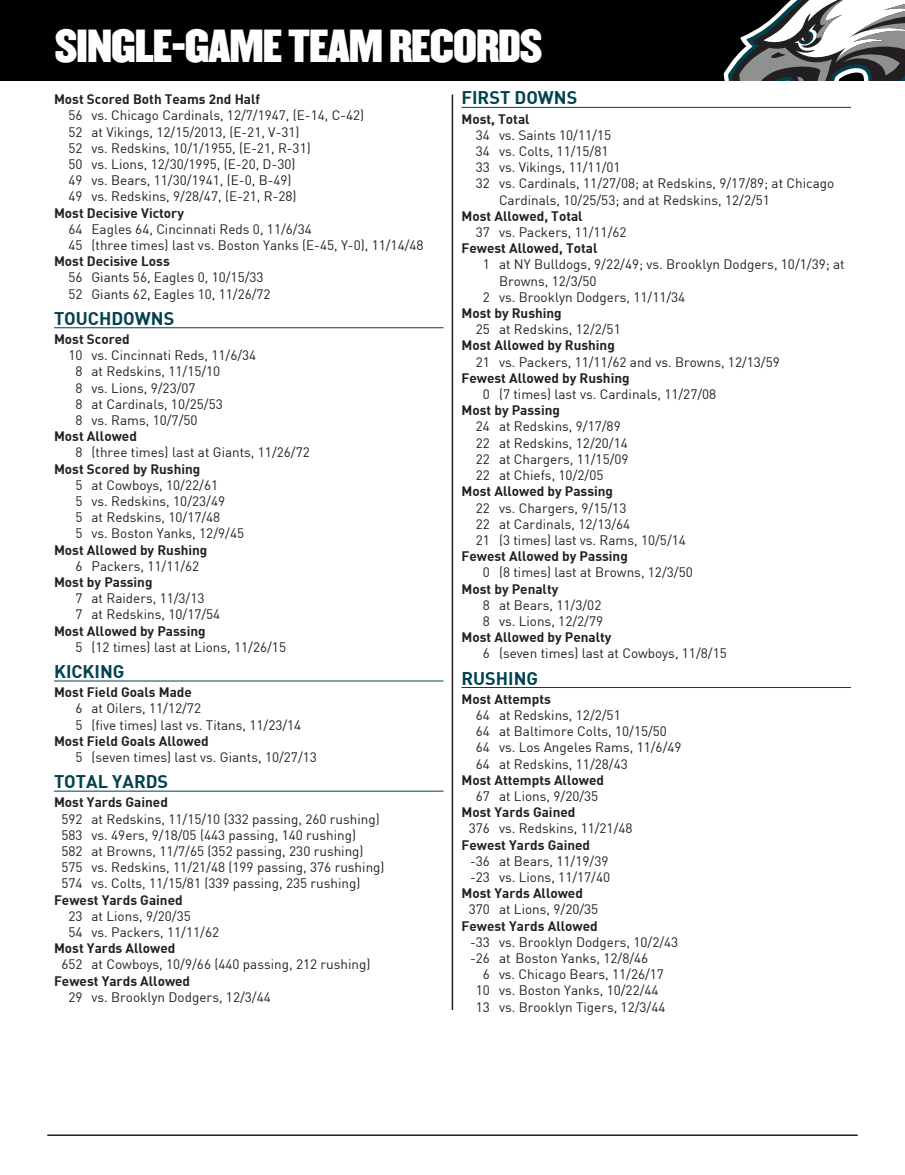
<style>
.page{position:relative;width:905px;height:1175px;background:#fff}
.page>*{position:absolute;margin:0;border:0;box-sizing:border-box;transform-origin:0 0}
.t1{font:40.5px "Champion HTF Middleweight";letter-spacing:-.025em;color:#fff}
.t2{font:700 18px "DIN";color:#004150}
.t3{font:13.5px/16.2px "DIN";color:#231f20}
.t4{font:700 13.5px "DIN";color:#231f20}
</style>
<div class="page">
<div style="left:0;top:0;width:904px;height:80px;background:#000"></div>
<svg style="left:723px;top:0;width:181px;height:80px"></svg>
<hr style="left:47px;top:1134px;width:810px;height:2px;background:#231f20">
<hr style="left:54px;top:327px;width:389px;height:1px;background:#004150">
<hr style="left:54px;top:680px;width:389px;height:1px;background:#004150">
<hr style="left:54px;top:791px;width:389px;height:1px;background:#004150">
<hr style="left:461px;top:107px;width:389px;height:1px;background:#004150">
<hr style="left:461px;top:687px;width:389px;height:1px;background:#004150">
<hr style="left:451px;top:94px;width:2px;height:916px;background:#231f20">
<h1 class="t1" style="left:55px;top:19px;width:489px">SINGLE-GAME TEAM RECORDS</h1>
<p class="t4" style="left:54px;top:90px;width:208px">Most Scored Both Teams 2nd Half</p>
<p class="t3" style="left:68px;top:107px;width:297px">56 vs. Chicago Cardinals, 12/7/1947, (E-14, C-42)<br>52 at Vikings, 12/15/2013, (E-21, V-31)<br>52 vs. Redskins, 10/1/1955, (E-21, R-31)<br>50 vs. Lions, 12/30/1995, (E-20, D-30)<br>49 vs. Bears, 11/30/1941, (E-0, B-49)<br>49 vs. Redskins, 9/28/47, (E-21, R-28)</p>
<p class="t4" style="left:54px;top:204px;width:132px">Most Decisive Victory</p>
<p class="t3" style="left:68px;top:220px;width:357px">64 Eagles 64, Cincinnati Reds 0, 11/6/34<br>45 (three times) last vs. Boston Yanks (E-45, Y-0), 11/14/48</p>
<p class="t4" style="left:54px;top:252px;width:117px">Most Decisive Loss</p>
<p class="t3" style="left:68px;top:269px;width:204px">56 Giants 56, Eagles 0, 10/15/33<br>52 Giants 62, Eagles 10, 11/26/72</p>
<h2 class="t2" style="left:54px;top:306px;width:122px">TOUCHDOWNS</h2>
<p class="t4" style="left:54px;top:330px;width:77px">Most Scored</p>
<p class="t3" style="left:75px;top:347px;width:182px;text-indent:-7px">10 vs. Cincinnati Reds, 11/6/34<br>8 at Redskins, 11/15/10<br>8 vs. Lions, 9/23/07<br>8 at Cardinals, 10/25/53<br>8 vs. Rams, 10/7/50</p>
<p class="t4" style="left:54px;top:427px;width:84px">Most Allowed</p>
<p class="t3" style="left:75px;top:444px;width:236px">8 (three times) last at Giants, 11/26/72</p>
<p class="t4" style="left:54px;top:460px;width:148px">Most Scored by Rushing</p>
<p class="t3" style="left:75px;top:476px;width:170px">5 at Cowboys, 10/22/61<br>5 vs. Redskins, 10/23/49<br>5 at Redskins, 10/17/48<br>5 vs. Boston Yanks, 12/9/45</p>
<p class="t4" style="left:54px;top:541px;width:155px">Most Allowed by Rushing</p>
<p class="t3" style="left:75px;top:557px;width:125px">6 Packers, 11/11/62</p>
<p class="t4" style="left:54px;top:573px;width:100px">Most by Passing</p>
<p class="t3" style="left:75px;top:590px;width:146px">7 at Raiders, 11/3/13<br>7 at Redskins, 10/17/54</p>
<p class="t4" style="left:54px;top:622px;width:153px">Most Allowed by Passing</p>
<p class="t3" style="left:75px;top:638px;width:212px">5 (12 times) last at Lions, 11/26/15</p>
<h2 class="t2" style="left:54px;top:659px;width:72px">KICKING</h2>
<p class="t4" style="left:54px;top:683px;width:139px">Most Field Goals Made</p>
<p class="t3" style="left:75px;top:700px;width:227px">6 at Oilers, 11/12/72<br>5 (five times) last vs. Titans, 11/23/14</p>
<p class="t4" style="left:54px;top:732px;width:156px">Most Field Goals Allowed</p>
<p class="t3" style="left:75px;top:748px;width:243px">5 (seven times) last vs. Giants, 10/27/13</p>
<h2 class="t2" style="left:54px;top:770px;width:116px">TOTAL YARDS</h2>
<p class="t4" style="left:54px;top:793px;width:115px">Most Yards Gained</p>
<p class="t3" style="left:61px;top:810px;width:325px">592 at Redskins, 11/15/10 (332 passing, 260 rushing)<br>583 vs. 49ers, 9/18/05 (443 passing, 140 rushing)<br>582 at Browns, 11/7/65 (352 passing, 230 rushing)<br>575 vs. Redskins, 11/21/48 (199 passing, 376 rushing)<br>574 vs. Colts, 11/15/81 (339 passing, 235 rushing)</p>
<p class="t4" style="left:54px;top:891px;width:130px">Fewest Yards Gained</p>
<p class="t3" style="left:68px;top:907px;width:152px">23 at Lions, 9/20/35<br>54 vs. Packers, 11/11/62</p>
<p class="t4" style="left:54px;top:939px;width:123px">Most Yards Allowed</p>
<p class="t3" style="left:61px;top:956px;width:310px">652 at Cowboys, 10/9/66 (440 passing, 212 rushing)</p>
<p class="t4" style="left:54px;top:972px;width:138px">Fewest Yards Allowed</p>
<p class="t3" style="left:68px;top:988px;width:204px">29 vs. Brooklyn Dodgers, 12/3/44</p>
<h1 class="t1" style="left:55px;top:19px;width:289px">BLANK TEMPLATE</h1>
<h2 class="t2" style="left:461px;top:86px;width:117px">FIRST DOWNS</h2>
<p class="t4" style="left:461px;top:110px;width:70px">Most, Total</p>
<p class="t3" style="left:476px;top:126px;width:137px">34 vs. Saints 10/11/15</p>
<p class="t3" style="left:476px;top:143px;width:134px">34 vs. Colts, 11/15/81</p>
<p class="t3" style="left:476px;top:159px;width:146px">33 vs. Vikings, 11/11/01</p>
<p class="t3" style="left:476px;top:175px;width:360px">32 vs. Cardinals, 11/27/08; at Redskins, 9/17/89; at Chicago</p>
<p class="t3" style="left:499px;top:191px;width:272px">Cardinals, 10/25/53; and at Redskins, 12/2/51</p>
<p class="t4" style="left:461px;top:207px;width:123px">Most Allowed, Total</p>
<p class="t3" style="left:476px;top:224px;width:152px">37 vs. Packers, 11/11/62</p>
<p class="t4" style="left:461px;top:239px;width:137px">Fewest Allowed, Total</p>
<p class="t3" style="left:483px;top:256px;width:363px">1 at NY Bulldogs, 9/22/49; vs. Brooklyn Dodgers, 10/1/39; at</p>
<p class="t3" style="left:499px;top:272px;width:99px">Browns, 12/3/50</p>
<p class="t3" style="left:483px;top:288px;width:204px">2 vs. Brooklyn Dodgers, 11/11/34</p>
<p class="t4" style="left:461px;top:304px;width:102px">Most by Rushing</p>
<p class="t3" style="left:476px;top:321px;width:146px">25 at Redskins, 12/2/51</p>
<p class="t4" style="left:461px;top:337px;width:155px">Most Allowed by Rushing</p>
<p class="t3" style="left:476px;top:353px;width:305px">21 vs. Packers, 11/11/62 and vs. Browns, 12/13/59</p>
<p class="t4" style="left:461px;top:369px;width:170px">Fewest Allowed by Rushing</p>
<p class="t3" style="left:483px;top:386px;width:235px">0 (7 times) last vs. Cardinals, 11/27/08</p>
<p class="t4" style="left:461px;top:401px;width:100px">Most by Passing</p>
<p class="t3" style="left:476px;top:418px;width:154px">24 at Redskins, 9/17/89<br>22 at Redskins, 12/20/14<br>22 at Chargers, 11/15/09<br>22 at Chiefs, 10/2/05</p>
<p class="t4" style="left:461px;top:482px;width:153px">Most Allowed by Passing</p>
<p class="t3" style="left:476px;top:499px;width:211px">22 vs. Chargers, 9/15/13<br>22 at Cardinals, 12/13/64<br>21 (3 times) last vs. Rams, 10/5/14</p>
<p class="t4" style="left:461px;top:547px;width:168px">Fewest Allowed by Passing</p>
<p class="t3" style="left:483px;top:564px;width:211px">0 (8 times) last at Browns, 12/3/50</p>
<p class="t4" style="left:461px;top:580px;width:98px">Most by Penalty</p>
<p class="t3" style="left:483px;top:596px;width:122px">8 at Bears, 11/3/02<br>8 vs. Lions, 12/2/79</p>
<p class="t4" style="left:461px;top:628px;width:151px">Most Allowed by Penalty</p>
<p class="t3" style="left:483px;top:645px;width:245px">6 (seven times) last at Cowboys, 11/8/15</p>
<h2 class="t2" style="left:461px;top:666px;width:78px">RUSHING</h2>
<p class="t4" style="left:461px;top:690px;width:91px">Most Attempts</p>
<p class="t3" style="left:476px;top:706px;width:207px">64 at Redskins, 12/2/51<br>64 at Baltimore Colts, 10/15/50<br>64 vs. Los Angeles Rams, 11/6/49<br>64 at Redskins, 11/28/43</p>
<p class="t4" style="left:461px;top:771px;width:144px">Most Attempts Allowed</p>
<p class="t3" style="left:476px;top:787px;width:124px">67 at Lions, 9/20/35</p>
<p class="t4" style="left:461px;top:803px;width:115px">Most Yards Gained</p>
<p class="t3" style="left:469px;top:820px;width:165px">376 vs. Redskins, 11/21/48</p>
<p class="t4" style="left:461px;top:836px;width:130px">Fewest Yards Gained</p>
<p class="t3" style="left:470px;top:852px;width:141px">-36 at Bears, 11/19/39 -23 vs. Lions, 11/17/40</p>
<p class="t4" style="left:461px;top:884px;width:123px">Most Yards Allowed</p>
<p class="t3" style="left:469px;top:901px;width:131px">370 at Lions, 9/20/35</p>
<p class="t4" style="left:461px;top:917px;width:138px">Fewest Yards Allowed</p>
<p class="t3" style="left:470px;top:933px;width:210px">-33 vs. Brooklyn Dodgers, 10/2/43 -26 at Boston Yanks, 12/8/46</p>
<p class="t3" style="left:476px;top:966px;width:191px;text-align:center">6 vs. Chicago Bears, 11/26/17<br>10 vs. Boston Yanks, 10/22/44<br>13 vs. Brooklyn Tigers, 12/3/44</p>
</div>
